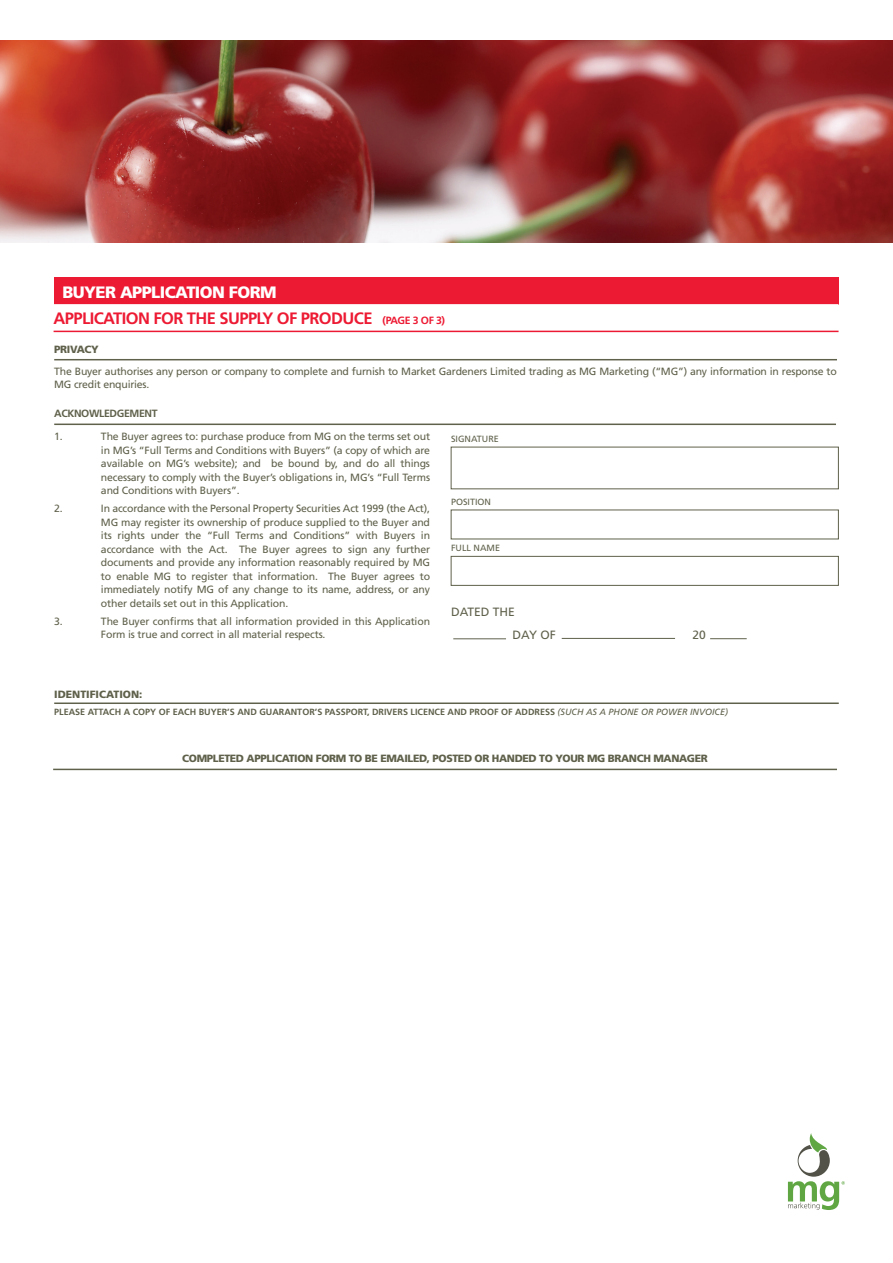
<style>
.page{position:relative;width:893px;height:1263px;background:#fff}
.page>*{position:absolute;margin:0;border:0;box-sizing:border-box;transform-origin:0 0}
.t1{font:700 16.5px/26.5px "Frutiger";letter-spacing:-.035em;color:#ed1a33}
.t2{font:12px/22.2px "Frutiger";color:#60614b}
.t3{font:10.5px/13.5px "Frutiger";letter-spacing:-.015em;color:#60614b}
.t4{font:900 10.5px "Frutiger";letter-spacing:-.035em;color:#60614b}
.t5{font:700 10.5px "Frutiger";letter-spacing:-.035em;color:#60614b}
.t6{font:900 10.5px "Frutiger";color:#60614b}
.t7{font:700 9px "Frutiger";color:#60614b}
.t8{font:9px "Frutiger";color:#60614b}
.s1{font-weight:900;color:#fff}
.s2{font-size:10.5px}
.s3{font-weight:400;font-style:italic}
</style>
<div class="page">
<img style="left:0;top:40px;width:893px;height:202px">
<svg style="left:788px;top:1133px;width:57px;height:77px"></svg>
<hr style="left:53px;top:769px;width:784px;height:1px;background:#60614b">
<hr style="left:54px;top:359px;width:783px;height:1px;background:#60614b">
<hr style="left:54px;top:424px;width:782px;height:1px;background:#60614b">
<div style="left:451px;top:556px;width:388px;height:30px;border:1px solid #60614b"></div>
<hr style="left:453px;top:638px;width:53px;height:1px;background:#60614b">
<hr style="left:562px;top:638px;width:113px;height:1px;background:#60614b">
<hr style="left:710px;top:638px;width:37px;height:1px;background:#60614b">
<hr style="left:54px;top:702px;width:785px;height:2px;background:#60614b">
<div style="left:54px;top:277px;width:785px;height:27px;background:#ed1a33"></div>
<hr style="left:54px;top:331px;width:784px;height:1px;background:#ed1a33">
<h1 class="t1" style="left:54px;top:279px;width:393px;text-indent:9px"><span class="s1">BUYER APPLICATION FORM<br></span>APPLICATION FOR THE SUPPLY OF PRODUCE <span class="s2">(PAGE 3 of 3)</span></h1>
<p class="t4" style="left:54px;top:343px;width:46px">PRIVACY</p>
<p class="t3" style="left:54px;top:364px;width:784px">The Buyer authorises any person or company to complete and furnish to Market Gardeners Limited trading as MG Marketing (“MG”) any information in response to<br>MG credit enquiries.</p>
<p class="t5" style="left:54px;top:407px;width:105px">ACKNOWLEDGEMENT</p>
<p class="t3" style="left:54px;top:430px;width:10px">1.</p>
<p class="t3" style="left:101px;top:430px;width:331px;text-align:justify">The Buyer agrees to: purchase produce from MG on the terms set out in MG’s “Full Terms and Conditions with Buyers” (a copy of which are available on MG’s website); and be bound by, and do all things necessary to comply with the Buyer’s obligations in, MG’s “Full Terms and Conditions with Buyers”.</p>
<p class="t3" style="left:54px;top:502px;width:10px">2.</p>
<p class="t3" style="left:101px;top:502px;width:331px;text-align:justify">In accordance with the Personal Property Securities Act 1999 (the Act), MG may register its ownership of produce supplied to the Buyer and its rights under the “Full Terms and Conditions” with Buyers in accordance with the Act. The Buyer agrees to sign any further documents and provide any information reasonably required by MG to enable MG to register that information. The Buyer agrees to immediately notify MG of any change to its name, address, or any other details set out in this Application.</p>
<p class="t3" style="left:54px;top:614px;width:10px">3.</p>
<p class="t3" style="left:101px;top:614px;width:331px">The Buyer confirms that all information provided in this Application<br>Form is true and correct in all material respects.</p>
<p class="t8" style="left:451px;top:434px;width:49px">SIGNATURE</p>
<p class="t8" style="left:451px;top:497px;width:40px">Position</p>
<p class="t8" style="left:451px;top:543px;width:50px">FULL NAME</p>
<p class="t2" style="left:513px;top:601px;width:45px;text-indent:-62px">DATED TH E<br>DAY OF</p>
<p class="t2" style="left:693px;top:623px;width:15px">20</p>
<p class="t6" style="left:54px;top:688px;width:90px">IDENTIFICATION:</p>
<p class="t7" style="left:54px;top:706px;width:675px">PLEASE ATTACH A COPY OF EACH BUYER’S AND GUARANTOR’S PASSPORT, DRIVERS LICENCE AND PROOF OF ADDRESS <span class="s3">(SUCH AS A PHONE OR POWER INVOICE)</span></p>
<p class="t4" style="left:182px;top:752px;width:527px">COMPLETED APPLICATION FORM TO BE EMAILED, POSTED OR HANDED TO YOUR MG BRANCH MANAGER</p>
</div>
